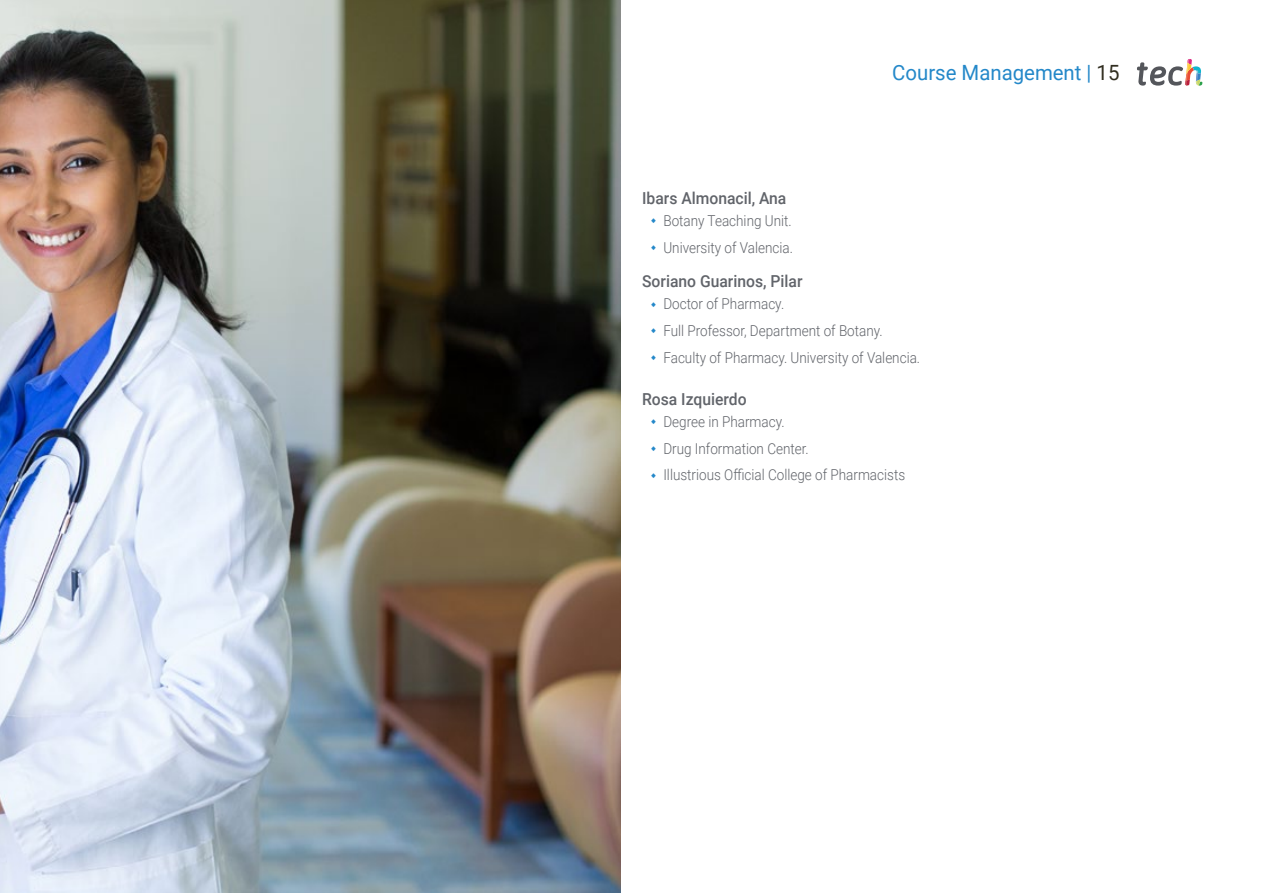
<style>
.page{position:relative;width:1263px;height:893px;background:#fff}
.page>*{position:absolute;margin:0;border:0;box-sizing:border-box;transform-origin:0 0}
.t1{font:21px "Roboto";color:#2488c9}
.t2{font:500 16.5px "Roboto";color:#61646a;scale:.95 1}
.t3{font:300 15px/26.7px "Roboto";color:#61646a;scale:.9 1}
.s1{color:#312e20}
</style>
<div class="page">
<svg style="left:1137px;top:59px;width:65px;height:27px"></svg>
<img style="left:0;top:0;width:621px;height:893px">
<h1 class="t1" style="left:892px;top:57px;width:229px">Course Management | <span class="s1">15</span></h1>
<p class="t2" style="left:642px;top:186px;width:153px">Ibars Almonacil, Ana</p>
<p class="t3" style="left:663px;top:207px;width:145px">Botany Teaching Unit.<br>University of Valencia.</p>
<p class="t2" style="left:642px;top:269px;width:170px">Soriano Guarinos, Pilar</p>
<p class="t3" style="left:663px;top:290px;width:287px">Doctor of Pharmacy.<br>Full Professor, Department of Botany.<br>Faculty of Pharmacy. University of Valencia.</p>
<p class="t2" style="left:642px;top:387px;width:112px">Rosa Izquierdo</p>
<p class="t3" style="left:663px;top:408px;width:270px">Degree in Pharmacy.<br>Drug Information Center.<br>Illustrious Official College of Pharmacists</p>
</div>
